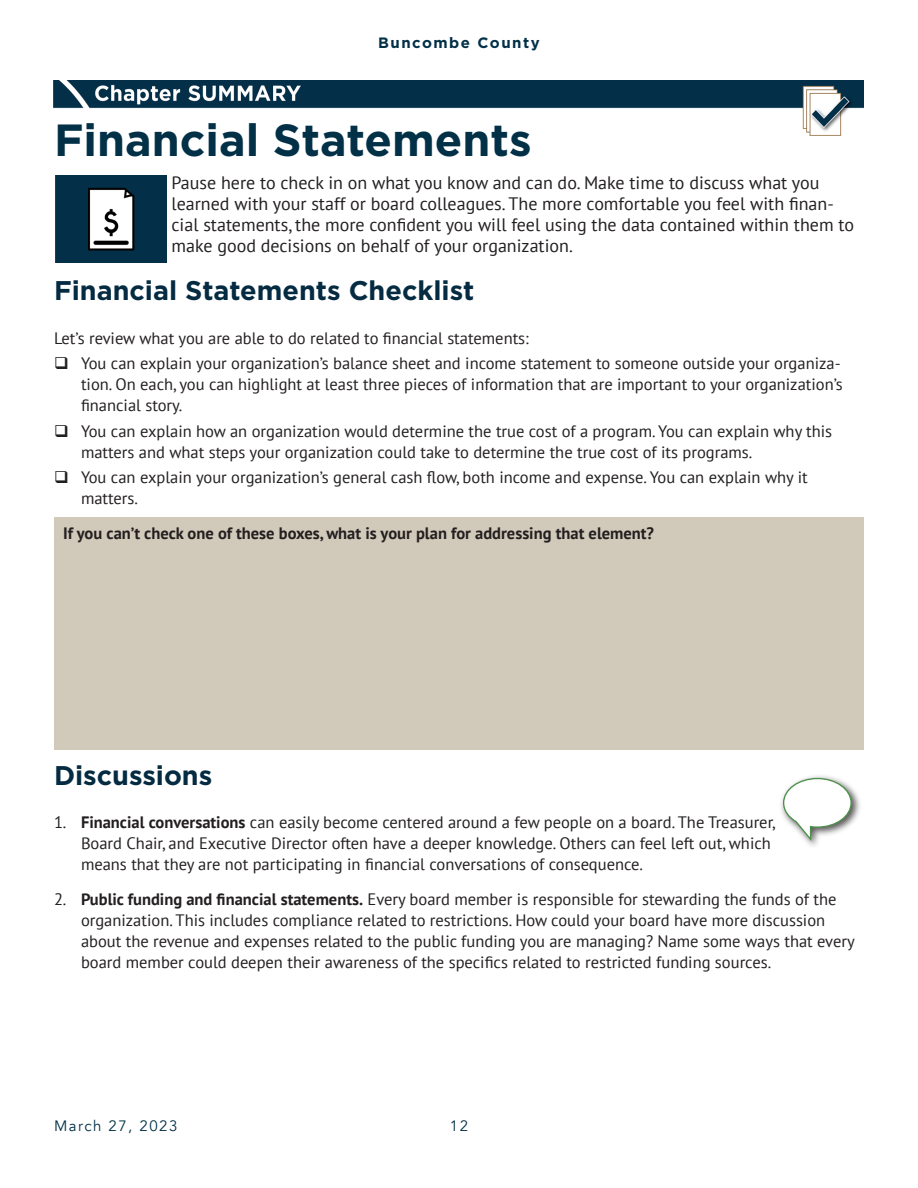
<style>
.page{position:relative;width:918px;height:1188px;background:#fff}
.page>*{position:absolute;margin:0;border:0;box-sizing:border-box;transform-origin:0 0}
.Heading-Summary{font:700 45px "Gotham";color:#023047}
.Summary_Heading_2{font:700 27px "Gotham";color:#042b41}
.Introductory_paragra{font:18px/21px "PT Sans";color:#231f20}
.Body_text{font:16.5px/21px "PT Sans";color:#231f20}
.Highlight_paragraph{font:700 16.5px "PT Sans";color:#231f20}
.t1{font:700 15px "Gotham";letter-spacing:.1em;color:#023047}
.t2{font:15px "Avenir";letter-spacing:.1em;color:#023047}
.s1{font-weight:700}
</style>
<div class="page">
<img style="left:55px;top:176px;width:112px;height:86px">
<div style="left:54px;top:517px;width:810px;height:35px;background:#d1c9b9"></div>
<div style="left:54px;top:547px;width:810px;height:203px;background:#d1c9b9"></div>
<img style="left:781px;top:776px;width:79px;height:70px">
<svg style="left:782px;top:777px;width:70px;height:66px"></svg>
<img style="left:53px;top:81px;width:811px;height:54px">
<p class="t1" style="left:378px;top:33px;width:163px">Buncombe County</p>
<p class="Heading-Summary" style="left:54px;top:110px;width:479px">Financial Statements</p>
<p class="Introductory_paragra" style="left:171px;top:172px;width:684px">Pause here to check in on what you know and can do. Make time to discuss what you learned with your staff or board colleagues. The more comfortable you feel with finan&shy;cial statements, the more confident you will feel using the data contained within them to make good decisions on behalf of your organization.</p>
<p class="Summary_Heading_2" style="left:54px;top:273px;width:422px">Financial Statements Checklist</p>
<p class="Body_text" style="left:54px;top:327px;width:476px">Let’s review what you are able to do related to financial statements:</p>
<p class="Body_text" style="left:81px;top:352px;width:763px">You can explain your organization’s balance sheet and income statement to someone outside your organiza&shy;tion. On each, you can highlight at least three pieces of information that are important to your organization’s financial story.</p>
<p class="Body_text" style="left:81px;top:420px;width:753px">You can explain how an organization would determine the true cost of a program. You can explain why this matters and what steps your organization could take to determine the true cost of its programs.</p>
<p class="Body_text" style="left:81px;top:466px;width:728px">You can explain your organization’s general cash flow, both income and expense. You can explain why it matters.</p>
<p class="Highlight_paragraph" style="left:63px;top:522px;width:593px">If you can’t check one of these boxes, what is your plan for addressing that element?</p>
<p class="Summary_Heading_2" style="left:54px;top:757px;width:160px">Discussions</p>
<p class="Body_text" style="left:81px;top:811px;width:696px;text-indent:-27px">1. <span class="s1">Financial conversations</span> can easily become centered around a few people on a board. The Treasurer,<br>Board Chair, and Executive Director often have a deeper knowledge. Others can feel left out, which means that they are not participating in financial conversations of consequence.</p>
<p class="Body_text" style="left:81px;top:888px;width:775px;text-indent:-27px">2. <span class="s1">Public funding and financial statements.</span> Every board member is responsible for stewarding the funds of the organization. This includes compliance related to restrictions. How could your board have more discussion about the revenue and expenses related to the public funding you are managing? Name some ways that every board member could deepen their awareness of the specifics related to restricted funding sources.</p>
<p class="t2" style="left:54px;top:1117px;width:125px">March 27, 2023</p>
<p class="t2" style="left:450px;top:1117px;width:20px">12</p>
</div>
